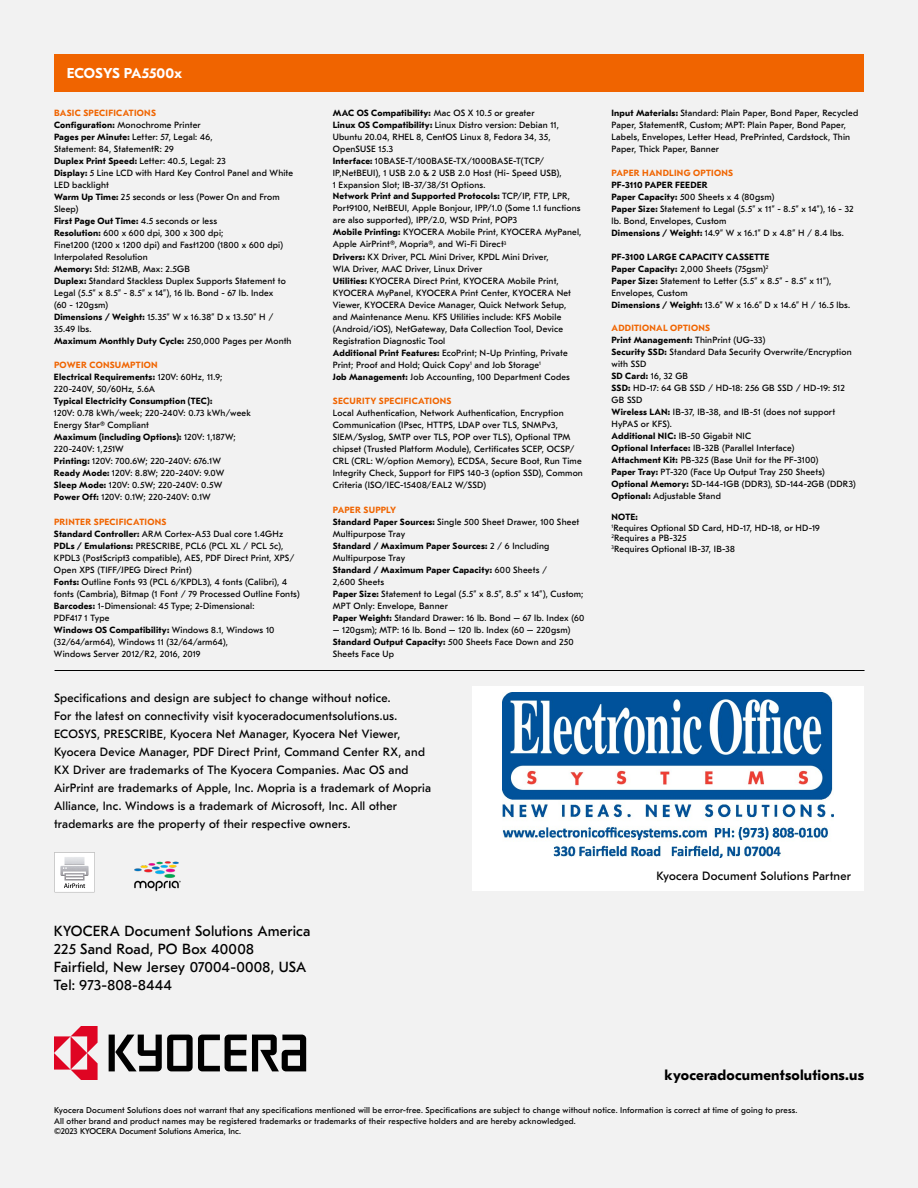
<style>
.page{position:relative;width:918px;height:1188px;background:#f2f2f2}
.page>*{position:absolute;margin:0;border:0;box-sizing:border-box;transform-origin:0 0}
.t1{font:14.7px/18px "GT Eesti Pro Text";letter-spacing:.01em;color:#000}
.t2{font:700 14.7px "GT Eesti Pro Text";letter-spacing:.01em;color:#000}
.t3{font:700 14.25px "GT Eesti Pro Text";color:#fff}
.t4{font:12px/18px "GT Eesti Pro Text";letter-spacing:.015em;color:#000}
.t5{font:9px/12px "GT Eesti Pro Text";letter-spacing:.02em;color:#000}
.t6{font:700 9px "GT Eesti Pro Text";letter-spacing:.03em;color:#f06400}
.t7{font:700 9px "GT Eesti Pro Text";letter-spacing:.02em;color:#000}
.t8{font:8.4px/10.5px "GT Eesti Pro Text";letter-spacing:.02em;color:#000}
.s1{font-weight:700;color:#f06400}
.s2{font-weight:700}
</style>
<div class="page">
<div style="left:54px;top:54px;width:810px;height:37px;background:#f06400"></div>
<svg style="left:109px;top:1035px;width:197px;height:36px"></svg>
<svg style="left:54px;top:1026px;width:44px;height:54px"></svg>
<div style="left:472px;top:686px;width:392px;height:205px;background:#fff"></div>
<hr style="left:55px;top:670px;width:810px;height:1px;background:#000">
<svg style="left:55px;top:852px;width:40px;height:40px"></svg>
<img style="left:57px;top:856px;width:35px;height:26px">
<img style="left:134px;top:861px;width:46px;height:31px">
<img style="left:503px;top:693px;width:331px;height:164px">
<h2 class="t3" style="left:67px;top:65px;width:117px">ECOSYS PA5500x</h2>
<p class="t5" style="left:54px;top:107px;width:241px"><span class="s1">BASIC SPECIFICATIONS<br></span><span class="s2">Configuration:</span> Monochrome Printer<br><span class="s2">Pages per Minute:</span> Letter: 57, Legal: 46,<br>Statement: 84, StatementR: 29<br><span class="s2">Duplex Print Speed:</span> Letter: 40.5, Legal: 23<br><span class="s2">Display:</span> 5 Line LCD with Hard Key Control Panel and White LED backlight<br><span class="s2">Warm Up Time:</span> 25 seconds or less (Power On and From Sleep)<br><span class="s2">First Page Out Time:</span> 4.5 seconds or less<br><span class="s2">Resolution:</span> 600 x 600 dpi, 300 x 300 dpi;<br>Fine1200 (1200 x 1200 dpi) and Fast1200 (1800 x 600 dpi)<br>Interpolated Resolution<br><span class="s2">Memory:</span> Std: 512MB, Max: 2.5GB<br><span class="s2">Duplex:</span> Standard Stackless Duplex Supports Statement to Legal (5.5” x 8.5” - 8.5” x 14”), 16 lb. Bond - 67 lb. Index<br>(60 - 120gsm)<br><span class="s2">Dimensions / Weight:</span> 15.35” W x 16.38” D x 13.50” H / 35.49 lbs.<br><span class="s2">Maximum Monthly Duty Cycle:</span> 250,000 Pages per Month</p>
<p class="t5" style="left:54px;top:359px;width:170px"><span class="s1">POWER CONSUMPTION<br></span><span class="s2">Electrical Requirements:</span> 120V: 60Hz, 11.9;<br>220-240V, 50/60Hz, 5.6A</p>
<p class="t7" style="left:54px;top:396px;width:160px">Typical Electricity Consumption (TEC):</p>
<p class="t5" style="left:54px;top:407px;width:198px">120V: 0.78 kWh/week; 220-240V: 0.73 kWh/week Energy Star® Compliant<br><span class="s2">Maximum (including Options):</span> 120V: 1,187W; 220-240V: 1,251W<br><span class="s2">Printing:</span> 120V: 700.6W; 220-240V: 676.1W<br><span class="s2">Ready Mode:</span> 120V: 8.8W; 220-240V: 9.0W<br><span class="s2">Sleep Mode:</span> 120V: 0.5W; 220-240V: 0.5W<br><span class="s2">Power Off:</span> 120V: 0.1W; 220-240V: 0.1W</p>
<p class="t5" style="left:54px;top:516px;width:247px"><span class="s1">PRINTER SPECIFICATIONS<br></span><span class="s2">Standard Controller:</span> ARM Cortex-A53 Dual core 1.4GHz <span class="s2">PDLs / Emulations:</span> PRESCRIBE, PCL6 (PCL XL / PCL 5c), KPDL3 (PostScript3 compatible), AES, PDF Direct Print, XPS/ Open XPS (TIFF/JPEG Direct Print)<br><span class="s2">Fonts:</span> Outline Fonts 93 (PCL 6/KPDL3), 4 fonts (Calibri), 4 fonts (Cambria), Bitmap (1 Font / 79 Processed Outline Fonts)<br><span class="s2">Barcodes:</span> 1-Dimensional: 45 Type; 2-Dimensional:<br>PDF417 1 Type<br><span class="s2">Windows OS Compatibility:</span> Windows 8.1, Windows 10 (32/64/arm64), Windows 11 (32/64/arm64),<br>Windows Server 2012/R2, 2016, 2019</p>
<p class="t5" style="left:333px;top:107px;width:250px"><span class="s2">MAC OS Compatibility:</span> Mac OS X 10.5 or greater<br><span class="s2">Linux OS Compatibility:</span> Linux Distro version: Debian 11, Ubuntu 20.04, RHEL 8, CentOS Linux 8, Fedora 34, 35, OpenSUSE 15.3<br><span class="s2">Interface:</span> 10BASE-T/100BASE-TX/1000BASE-T(TCP/ IP,NetBEUI), 1 USB 2.0 &amp; 2 USB 2.0 Host (Hi- Speed USB),<br>1 Expansion Slot; IB-37/38/51 Options.<br><span class="s2">Network Print and Supported Protocols:</span> TCP/IP, FTP, LPR, Port9100, NetBEUI, Apple Bonjour, IPP/1.0 (Some 1.1 functions are also supported), IPP/2.0, WSD Print, POP3<br><span class="s2">Mobile Printing:</span> KYOCERA Mobile Print, KYOCERA MyPanel, Apple AirPrint®, Mopria®, and Wi-Fi Direct<sup>3<br></sup><span class="s2">Drivers:</span> KX Driver, PCL Mini Driver, KPDL Mini Driver,<br>WIA Driver, MAC Driver, Linux Driver<br><span class="s2">Utilities:</span> KYOCERA Direct Print, KYOCERA Mobile Print, KYOCERA MyPanel, KYOCERA Print Center, KYOCERA Net Viewer, KYOCERA Device Manager, Quick Network Setup, and Maintenance Menu. KFS Utilities include: KFS Mobile (Android/iOS), NetGateway, Data Collection Tool, Device Registration Diagnostic Tool<br><span class="s2">Additional Print Features:</span> EcoPrint; N-Up Printing, Private Print; Proof and Hold; Quick Copy<sup>1</sup> and Job Storage<sup>1<br></sup><span class="s2">Job Management:</span> Job Accounting, 100 Department Codes</p>
<p class="t6" style="left:333px;top:396px;width:120px">SECURITY SPECIFICATIONS</p>
<p class="t5" style="left:333px;top:407px;width:252px">Local Authentication, Network Authentication, Encryption Communication (IPsec, HTTPS, LDAP over TLS, SNMPv3, SIEM/Syslog, SMTP over TLS, POP over TLS), Optional TPM chipset (Trusted Platform Module), Certificates SCEP, OCSP/ CRL (CRL: W/option Memory), ECDSA, Secure Boot, Run Time Integrity Check, Support for FIPS 140-3 (option SSD), Common Criteria (ISO/IEC-15408/EAL2 W/SSD)</p>
<p class="t5" style="left:333px;top:504px;width:253px"><span class="s1">PAPER SUPPLY<br></span><span class="s2">Standard Paper Sources:</span> Single 500 Sheet Drawer, 100 Sheet Multipurpose Tray<br><span class="s2">Standard / Maximum Paper Sources:</span> 2 / 6 Including Multipurpose Tray<br><span class="s2">Standard / Maximum Paper Capacity:</span> 600 Sheets /<br>2,600 Sheets<br><span class="s2">Paper Size:</span> Statement to Legal (5.5” x 8.5”, 8.5” x 14”), Custom; MPT Only: Envelope, Banner<br><span class="s2">Paper Weight:</span> Standard Drawer: 16 lb. Bond – 67 lb. Index (60</p>
<p class="t5" style="left:333px;top:624px;width:242px">– 120gsm); MTP: 16 lb. Bond – 120 lb. Index (60 – 220gsm)<br><span class="s2">Standard Output Capacity:</span> 500 Sheets Face Down and 250<br>Sheets Face Up</p>
<p class="t4" style="left:54px;top:689px;width:379px">Specifications and design are subject to change without notice.<br>For the latest on connectivity visit kyoceradocumentsolutions.us.<br>ECOSYS, PRESCRIBE, Kyocera Net Manager, Kyocera Net Viewer, Kyocera Device Manager, PDF Direct Print, Command Center RX, and KX Driver are trademarks of The Kyocera Companies. Mac OS and AirPrint are trademarks of Apple, Inc. Mopria is a trademark of Mopria Alliance, Inc. Windows is a trademark of Microsoft, Inc. All other trademarks are the property of their respective owners.</p>
<h1 class="t1" style="left:54px;top:922px;width:258px">KYOCERA Document Solutions America<br>225 Sand Road, PO Box 40008<br>Fairfield, New Jersey 07004-0008, USA<br>Tel: 973-808-8444</h1>
<p class="t5" style="left:612px;top:107px;width:248px"><span class="s2">Input Materials:</span> Standard: Plain Paper, Bond Paper, Recycled Paper, StatementR, Custom; MPT: Plain Paper, Bond Paper, Labels, Envelopes, Letter Head, PrePrinted, Cardstock, Thin Paper, Thick Paper, Banner</p>
<p class="t6" style="left:612px;top:168px;width:123px">PAPER HANDLING OPTIONS</p>
<p class="t5" style="left:612px;top:179px;width:244px"><span class="s2">PF-3110 PAPER FEEDER<br>Paper Capacity:</span> 500 Sheets x 4 (80gsm)<br><span class="s2">Paper Size:</span> Statement to Legal (5.5” x 11” - 8.5” x 14”), 16 - 32 lb. Bond, Envelopes, Custom<br><span class="s2">Dimensions / Weight:</span> 14.9” W x 16.1” D x 4.8” H / 8.4 lbs.</p>
<p class="t5" style="left:612px;top:251px;width:240px"><span class="s2">PF-3100 LARGE CAPACITY CASSETTE<br>Paper Capacity:</span> 2,000 Sheets (75gsm)<sup>2<br></sup><span class="s2">Paper Size:</span> Statement to Letter (5.5” x 8.5” - 8.5” x 11”), Envelopes, Custom<br><span class="s2">Dimensions / Weight:</span> 13.6” W x 16.6” D x 14.6” H / 16.5 lbs.</p>
<p class="t5" style="left:612px;top:322px;width:246px"><span class="s1">ADDITIONAL OPTIONS<br></span><span class="s2">Print Management:</span> ThinPrint (UG-33)<br><span class="s2">Security SSD:</span> Standard Data Security Overwrite/Encryption with SSD<br><span class="s2">SD Card:</span> 16, 32 GB<br><span class="s2">SSD:</span> HD-17: 64 GB SSD / HD-18: 256 GB SSD / HD-19: 512<br>GB SSD<br><span class="s2">Wireless LAN:</span> IB-37, IB-38, and IB-51 (does not support HyPAS or KFS).<br><span class="s2">Additional NIC:</span> IB-50 Gigabit NIC<br><span class="s2">Optional Interface:</span> IB-32B (Parallel Interface)<br><span class="s2">Attachment Kit:</span> PB-325 (Base Unit for the PF-3100)<br><span class="s2">Paper Tray:</span> PT-320 (Face Up Output Tray 250 Sheets)<br><span class="s2">Optional Memory:</span> SD-144-1GB (DDR3), SD-144-2GB (DDR3)<br><span class="s2">Optional:</span> Adjustable Stand</p>
<p class="t5" style="left:612px;top:512px;width:210px;line-height:10.5px"><span class="s2">NOTE:<br></span><sup>1</sup>Requires Optional SD Card, HD-17, HD-18, or HD-19<br><sup>2</sup>Requires a PB-325<br><sup>3</sup>Requires Optional IB-37, IB-38</p>
<h3 class="t4" style="left:656px;top:867px;width:196px">Kyocera Document Solutions Partner</h3>
<h1 class="t2" style="left:665px;top:1067px;width:201px">kyoceradocumentsolutions.us</h1>
<p class="t8" style="left:54px;top:1105px;width:745px">Kyocera Document Solutions does not warrant that any specifications mentioned will be error-free. Specifications are subject to change without notice. Information is correct at time of going to press.<br>All other brand and product names may be registered trademarks or trademarks of their respective holders and are hereby acknowledged.<br>©2023 KYOCERA Document Solutions America, Inc.</p>
</div>
